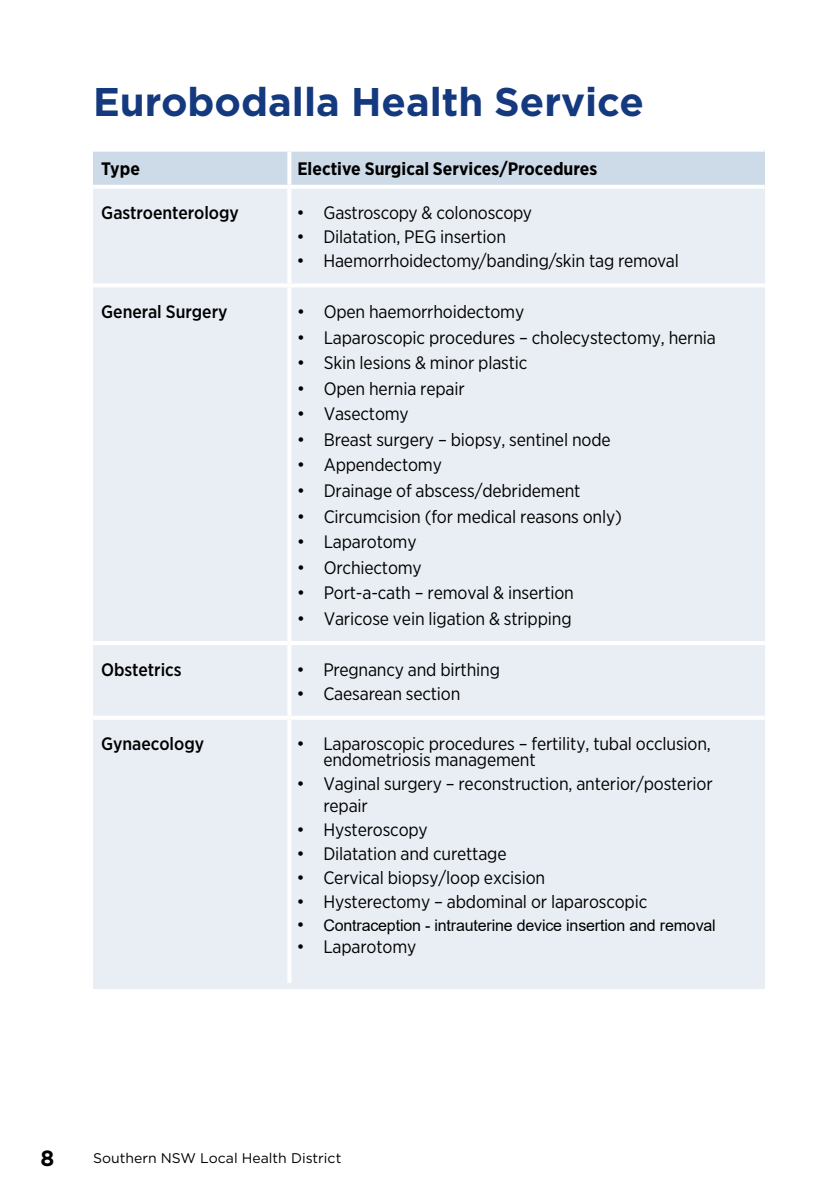
<style>
.page{position:relative;width:840px;height:1191px;background:#fff}
.page>*{position:absolute;margin:0;border:0;box-sizing:border-box;transform-origin:0 0}
.t1{font:700 40px "Gotham";color:#15397f}
.t2{font:700 22px "Gotham";color:#000}
.t3{font:18px/21.6px "Gotham Narrow";letter-spacing:-.01em;color:#000}
.t4{font:500 18px "Gotham Narrow";color:#000}
.t5{font:700 18px "Gotham Narrow";color:#000}
.t6{font:16px "Arial";letter-spacing:-.01em;color:#000}
.t7{font:14px "Gotham";color:#000}
.s1{font-family:"Arial"}
.s2{font-size:18px}
</style>
<div class="page">
<div style="left:289px;top:289px;width:475px;height:373px;background:#e9eef4"></div>
<div style="left:289px;top:740px;width:475px;height:248px;background:#e9eef4"></div>
<div style="left:93px;top:150px;width:196px;height:37px;background:#cddbe9"></div>
<div style="left:289px;top:150px;width:475px;height:37px;background:#cddbe9"></div>
<div style="left:93px;top:187px;width:196px;height:102px;background:#e9eef4"></div>
<div style="left:289px;top:187px;width:475px;height:102px;background:#e9eef4"></div>
<div style="left:93px;top:289px;width:196px;height:373px;background:#e9eef4"></div>
<div style="left:93px;top:662px;width:196px;height:78px;background:#e9eef4"></div>
<div style="left:289px;top:662px;width:475px;height:78px;background:#e9eef4"></div>
<div style="left:93px;top:740px;width:196px;height:248px;background:#e9eef4"></div>
<svg style="left:93px;top:150px;width:196px;height:2px"></svg>
<svg style="left:289px;top:149px;width:475px;height:3px"></svg>
<svg style="left:287px;top:152px;width:4px;height:33px"></svg>
<hr style="left:93px;top:185px;width:196px;height:4px;background:#fff">
<hr style="left:289px;top:185px;width:475px;height:4px;background:#fff">
<hr style="left:287px;top:189px;width:4px;height:94px;background:#fff">
<hr style="left:93px;top:283px;width:196px;height:4px;background:#fff">
<hr style="left:289px;top:283px;width:475px;height:4px;background:#fff">
<hr style="left:287px;top:287px;width:4px;height:354px;background:#fff">
<hr style="left:93px;top:641px;width:196px;height:4px;background:#fff">
<hr style="left:289px;top:641px;width:475px;height:4px;background:#fff">
<hr style="left:287px;top:645px;width:4px;height:70px;background:#fff">
<svg style="left:93px;top:715px;width:196px;height:4px"></svg>
<svg style="left:289px;top:715px;width:475px;height:4px;fill:#fff"></svg>
<hr style="left:287px;top:720px;width:4px;height:263px;background:#fff">
<h2 class="t1" style="left:93px;top:75px;width:552px">Eurobodalla Health Service</h2>
<p class="t5" style="left:101px;top:157px;width:40px">Type</p>
<p class="t5" style="left:297px;top:157px;width:301px">Elective Surgical Services/Procedures</p>
<p class="t4" style="left:101px;top:202px;width:139px">Gastroenterology</p>
<p class="t3" style="left:297px;top:202px;width:236px"><span class="s1">•</span> Gastroscopy &amp; colonoscopy</p>
<p class="t3" style="left:297px;top:226px;width:210px"><span class="s1">•</span> Dilatation, PEG insertion</p>
<p class="t3" style="left:297px;top:250px;width:383px"><span class="s1">•</span> Haemorrhoidectomy/banding/skin tag removal</p>
<p class="t4" style="left:101px;top:300px;width:128px">General Surgery</p>
<p class="t3" style="left:297px;top:300px;width:228px"><span class="s1">•</span> Open haemorrhoidectomy</p>
<p class="t3" style="left:297px;top:326px;width:419px"><span class="s1">•</span> Laparoscopic procedures – cholecystectomy, hernia</p>
<p class="t3" style="left:297px;top:352px;width:231px"><span class="s1">•</span> Skin lesions &amp; minor plastic</p>
<p class="t3" style="left:297px;top:377px;width:168px"><span class="s1">•</span> Open hernia repair</p>
<p class="t3" style="left:297px;top:403px;width:113px"><span class="s1">•</span> Vasectomy</p>
<p class="t3" style="left:297px;top:428px;width:314px"><span class="s1">•</span> Breast surgery – biopsy, sentinel node</p>
<p class="t3" style="left:297px;top:454px;width:146px"><span class="s1">•</span> Appendectomy</p>
<p class="t3" style="left:297px;top:479px;width:284px"><span class="s1">•</span> Drainage of abscess/debridement</p>
<p class="t3" style="left:297px;top:505px;width:325px"><span class="s1">•</span> Circumcision (for medical reasons only)</p>
<p class="t3" style="left:297px;top:530px;width:120px"><span class="s1">•</span> Laparotomy</p>
<p class="t3" style="left:297px;top:556px;width:126px"><span class="s1">•</span> Orchiectomy</p>
<p class="t3" style="left:297px;top:582px;width:277px"><span class="s1">•</span> Port-a-cath – removal &amp; insertion</p>
<p class="t3" style="left:297px;top:607px;width:275px"><span class="s1">•</span> Varicose vein ligation &amp; stripping</p>
<p class="t4" style="left:101px;top:658px;width:82px">Obstetrics</p>
<p class="t3" style="left:297px;top:658px;width:204px"><span class="s1">•</span> Pregnancy and birthing</p>
<p class="t3" style="left:297px;top:682px;width:164px"><span class="s1">•</span> Caesarean section</p>
<p class="t4" style="left:101px;top:732px;width:104px">Gynaecology</p>
<p class="t3" style="left:297px;top:732px;width:415px"><span class="s1">•</span> Laparoscopic procedures – fertility, tubal occlusion,</p>
<p class="t3" style="left:323px;top:748px;width:214px">endometriosis management</p>
<p class="t3" style="left:323px;top:772px;width:390px;text-indent:-26px"><span class="s1">•</span> Vaginal surgery – reconstruction, anterior/posterior repair</p>
<p class="t3" style="left:297px;top:818px;width:132px"><span class="s1">•</span> Hysteroscopy</p>
<p class="t3" style="left:297px;top:842px;width:210px"><span class="s1">•</span> Dilatation and curettage</p>
<p class="t3" style="left:297px;top:866px;width:249px"><span class="s1">•</span> Cervical biopsy/loop excision</p>
<p class="t3" style="left:297px;top:890px;width:351px"><span class="s1">•</span> Hysterectomy – abdominal or laparoscopic</p>
<p class="t6" style="left:297px;top:914px;width:419px"><span class="s2">•</span> Contraception - intrauterine device insertion and removal</p>
<p class="t3" style="left:297px;top:935px;width:120px"><span class="s1">•</span> Laparotomy</p>
<p class="t2" style="left:41px;top:1143px;width:15px">8</p>
<p class="t7" style="left:93px;top:1149px;width:249px">Southern NSW Local Health District</p>
</div>
